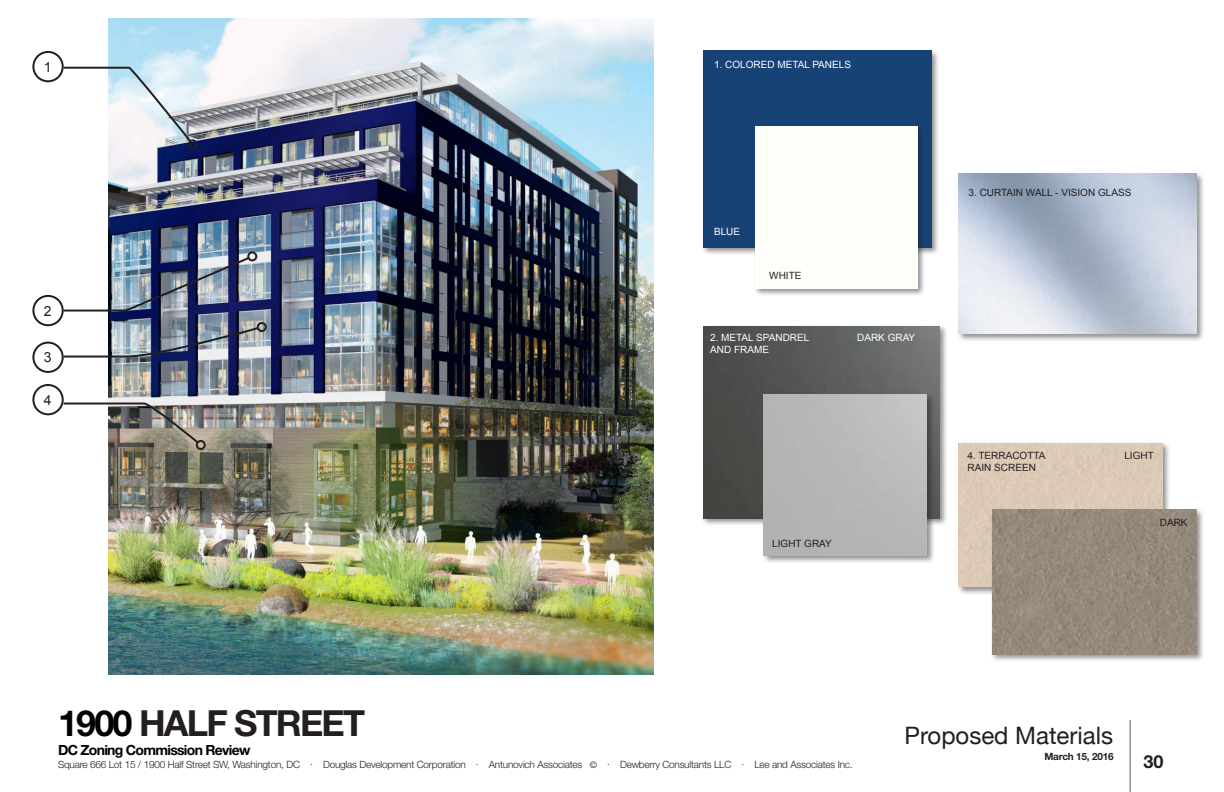
<style>
.page{position:relative;width:1224px;height:792px;background:#fff}
.page>*{position:absolute;margin:0;border:0;box-sizing:border-box;transform-origin:0 0}
.t1{font:700 36px "Helvetica Neue LT Std";letter-spacing:-.05em;color:#231f20}
.t2{font:24px "Helvetica Neue";color:#231f20}
.t3{font:700 18px "Helvetica Neue LT Std";color:#231f20}
.t4{font:700 14px "Helvetica Neue LT Std";letter-spacing:-.05em;color:#000}
.t5{font:14px "Arial";color:#231f20}
.t6{font:300 10px "Helvetica Neue LT Std";letter-spacing:-.02em;color:#231f20}
.t7{font:10px/12px "Arial";color:#231f20}
.t8{font:10px/12px "Arial";color:#fff}
.t9{font:700 10px "Helvetica Neue LT Std";letter-spacing:-.02em;color:#231f20}
.s1{color:#000}
.s2{font-size:9px}
</style>
<div class="page">
<hr style="left:1130px;top:720px;width:1px;height:72px;background:#57585a">
<img style="left:109px;top:18px;width:544px;height:657px">
<div style="left:957px;top:442px;width:214px;height:153px;background:#231f20;opacity:.5"></div>
<div style="left:959px;top:443px;width:203px;height:144px;background:#dccab6"></div>
<div style="left:991px;top:508px;width:214px;height:155px;background:#231f20;opacity:.5"></div>
<img style="left:992px;top:510px;width:204px;height:144px">
<div style="left:701px;top:324px;width:247px;height:203px;background:#231f20;opacity:.5"></div>
<img style="left:703px;top:326px;width:236px;height:192px">
<div style="left:762px;top:392px;width:173px;height:172px;background:#231f20;opacity:.5"></div>
<img style="left:764px;top:394px;width:163px;height:162px">
<div style="left:701px;top:49px;width:239px;height:207px;background:#231f20;opacity:.5"></div>
<div style="left:703px;top:51px;width:229px;height:197px;background:#174276"></div>
<div style="left:754px;top:125px;width:172px;height:172px;background:#231f20;opacity:.5"></div>
<img style="left:755px;top:126px;width:163px;height:163px">
<div style="left:957px;top:172px;width:248px;height:170px;background:#231f20;opacity:.5"></div>
<img style="left:959px;top:174px;width:237px;height:160px">
<svg style="left:62px;top:66px;width:130px;height:77px"></svg>
<div style="left:188px;top:139px;width:10px;height:10px;border:2px solid #231f20;border-radius:50%"></div>
<img style="left:62px;top:326px;width:198px;height:33px">
<div style="left:257px;top:322px;width:10px;height:10px;border:2px solid #231f20;border-radius:50%"></div>
<img style="left:62px;top:402px;width:138px;height:42px">
<div style="left:196px;top:440px;width:10px;height:10px;border:2px solid #231f20;border-radius:50%"></div>
<img style="left:62px;top:256px;width:189px;height:57px">
<div style="left:247px;top:251px;width:10px;height:10px;border:2px solid #231f20;border-radius:50%"></div>
<div style="left:32px;top:51px;width:32px;height:31px;border:2px solid #231f20;border-radius:50%"></div>
<div style="left:32px;top:384px;width:32px;height:31px;border:2px solid #231f20;border-radius:50%"></div>
<div style="left:32px;top:342px;width:32px;height:31px;border:2px solid #231f20;border-radius:50%"></div>
<div style="left:32px;top:295px;width:32px;height:31px;border:2px solid #231f20;border-radius:50%"></div>
<h3 class="t5" style="left:44px;top:57px;width:9px">1</h3>
<h3 class="t5" style="left:44px;top:301px;width:9px">2</h3>
<h3 class="t5" style="left:44px;top:348px;width:9px">3</h3>
<h3 class="t5" style="left:44px;top:390px;width:9px">4</h3>
<p class="t8" style="left:714px;top:58px;width:139px">1. COLORED METAL PANELS</p>
<p class="t8" style="left:714px;top:225px;width:28px">BLUE</p>
<p class="t7" style="left:769px;top:269px;width:34px">WHITE</p>
<p class="t8" style="left:710px;top:331px;width:101px">2. METAL SPANDREL<br>AND FRAME</p>
<p class="t8" style="left:857px;top:331px;width:60px">DARK GRAY</p>
<p class="t7" style="left:772px;top:538px;width:61px">LIGHT GRAY</p>
<p class="t7" style="left:969px;top:186px;width:164px">3. CURTAIN WALL - VISION GLASS</p>
<p class="t7" style="left:968px;top:450px;width:79px">4. TERRACOTTA<br>RAIN SCREEN</p>
<p class="t7" style="left:1124px;top:450px;width:31px">LIGHT</p>
<p class="t7" style="left:1160px;top:516px;width:29px">DARK</p>
<h1 class="t1" style="left:58px;top:701px;width:309px"><span class="s1">1900</span> HALF STREET</h1>
<h3 class="t4" style="left:58px;top:741px;width:194px">DC Zoning Commission Review</h3>
<p class="t6" style="left:58px;top:759px;width:796px">Square 666 Lot 15 / 1900 Half Street SW, Washington, DC . Douglas Development Corporation . Antunovich Associates <span class="s2">©</span> . Dewberry Consultants LLC . Lee and Associates Inc.</p>
<h2 class="t2" style="left:905px;top:721px;width:210px">Proposed Materials</h2>
<p class="t9" style="left:1044px;top:750px;width:71px">March 15, 2016</p>
<h3 class="t3" style="left:1143px;top:751px;width:22px">30</h3>
</div>
